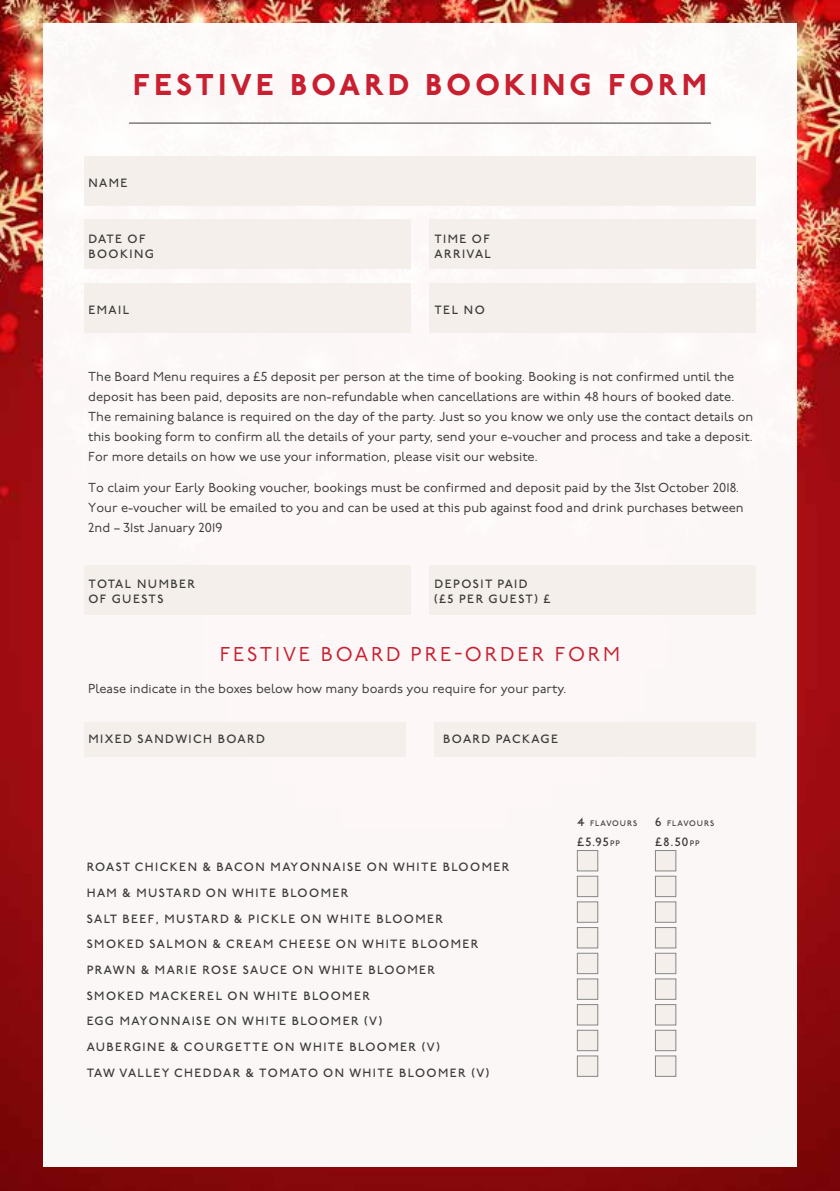
<style>
.page{position:relative;width:840px;height:1191px;background:#fff}
.page>*{position:absolute;margin:0;border:0;box-sizing:border-box;transform-origin:0 0}
.t1{font:800 30px "P22 Underground Pro";letter-spacing:.145em;color:#c82031}
.t2{font:20px "P22 Underground Pro";letter-spacing:.145em;color:#c82031}
.t3{font:13px/20px "P22 Underground Pro";color:#3c3c3b}
.t4{font:500 12px/25.6px "P22 Underground Pro";letter-spacing:.12em;color:#3c3c3b}
.t5{font:500 8px "P22 Underground Pro";letter-spacing:.12em;color:#3c3c3b}
.s1{font-size:12px}
.s2{font-size:8px}
</style>
<div class="page">
<img style="left:0;top:0;width:839px;height:1191px">
<div style="left:43px;top:24px;width:753px;height:1143px;background:#fcf7f7"></div>
<div style="left:84px;top:156px;width:671px;height:49px;background:#f4efea"></div>
<div style="left:84px;top:219px;width:326px;height:50px;background:#f4efea"></div>
<div style="left:84px;top:722px;width:321px;height:35px;background:#f4efea"></div>
<div style="left:434px;top:722px;width:321px;height:35px;background:#f4efea"></div>
<div style="left:84px;top:283px;width:326px;height:49px;background:#f4efea"></div>
<div style="left:84px;top:565px;width:326px;height:49px;background:#f4efea"></div>
<div style="left:429px;top:219px;width:326px;height:50px;background:#f4efea"></div>
<div style="left:429px;top:283px;width:326px;height:49px;background:#f4efea"></div>
<div style="left:429px;top:565px;width:326px;height:49px;background:#f4efea"></div>
<hr style="left:129px;top:123px;width:581px;height:1px;background:#3c3c3b">
<div style="left:576px;top:850px;width:21px;height:21px;background:#f4efea;border:1px solid #878787"></div>
<div style="left:654px;top:850px;width:21px;height:21px;background:#f4efea;border:1px solid #878787"></div>
<div style="left:576px;top:876px;width:21px;height:21px;background:#f4efea;border:1px solid #878787"></div>
<div style="left:654px;top:876px;width:21px;height:21px;background:#f4efea;border:1px solid #878787"></div>
<div style="left:576px;top:901px;width:21px;height:21px;background:#f4efea;border:1px solid #878787"></div>
<div style="left:654px;top:901px;width:21px;height:21px;background:#f4efea;border:1px solid #878787"></div>
<div style="left:576px;top:927px;width:21px;height:21px;background:#f4efea;border:1px solid #878787"></div>
<div style="left:654px;top:927px;width:21px;height:21px;background:#f4efea;border:1px solid #878787"></div>
<div style="left:576px;top:953px;width:21px;height:21px;background:#f4efea;border:1px solid #878787"></div>
<div style="left:654px;top:953px;width:21px;height:21px;background:#f4efea;border:1px solid #878787"></div>
<div style="left:576px;top:978px;width:21px;height:21px;background:#f4efea;border:1px solid #878787"></div>
<div style="left:654px;top:978px;width:21px;height:21px;background:#f4efea;border:1px solid #878787"></div>
<div style="left:576px;top:1004px;width:21px;height:21px;background:#f4efea;border:1px solid #878787"></div>
<div style="left:654px;top:1004px;width:21px;height:21px;background:#f4efea;border:1px solid #878787"></div>
<div style="left:576px;top:1030px;width:21px;height:21px;background:#f4efea;border:1px solid #878787"></div>
<div style="left:654px;top:1030px;width:21px;height:21px;background:#f4efea;border:1px solid #878787"></div>
<div style="left:576px;top:1055px;width:21px;height:21px;background:#f4efea;border:1px solid #878787"></div>
<div style="left:654px;top:1055px;width:21px;height:21px;background:#f4efea;border:1px solid #878787"></div>
<h1 class="t1" style="left:133px;top:62px;width:574px">FESTIVE BOARD BOOKING FORM</h1>
<p class="t4" style="left:88px;top:169px;width:41px">NAME</p>
<p class="t4" style="left:88px;top:231px;width:67px;line-height:14.8px">DATE OF<br>BOOKING</p>
<p class="t4" style="left:88px;top:296px;width:42px">EMAIL</p>
<p class="t4" style="left:434px;top:231px;width:58px;line-height:14.8px">TIME OF<br>ARRIVAL</p>
<p class="t4" style="left:434px;top:296px;width:52px">TEL NO</p>
<p class="t3" style="left:88px;top:366px;width:666px">The Board Menu requires a £5 deposit per person at the time of booking. Booking is not confirmed until the deposit has been paid, deposits are non-refundable when cancellations are within 48 hours of booked date.<br>The remaining balance is required on the day of the party. Just so you know we only use the contact details on this booking form to confirm all the details of your party, send your e-voucher and process and take a deposit.<br>For more details on how we use your information, please visit our website.</p>
<p class="t3" style="left:88px;top:477px;width:656px">To claim your Early Booking voucher, bookings must be confirmed and deposit paid by the 31st October 2018.<br>Your e-voucher will be emailed to you and can be used at this pub against food and drink purchases between<br>2nd – 31st January 2019</p>
<p class="t4" style="left:88px;top:576px;width:108px;line-height:14.8px">TOTAL NUMBER<br>OF GUESTS</p>
<p class="t4" style="left:434px;top:576px;width:118px;line-height:14.8px">DEPOSIT PAID<br>(£5 PER GUEST) £</p>
<h2 class="t2" style="left:220px;top:639px;width:402px">FESTIVE BOARD PRE-ORDER FORM</h2>
<p class="t3" style="left:88px;top:678px;width:479px">Please indicate in the boxes below how many boards you require for your party.</p>
<p class="t4" style="left:88px;top:726px;width:178px">MIXED SANDWICH BOARD</p>
<p class="t4" style="left:443px;top:726px;width:116px">BOARD PACKAGE</p>
<p class="t4" style="left:87px;top:854px;width:424px">ROAST CHICKEN &amp; BACON MAYONNAISE ON WHITE BLOOMER HAM &amp; MUSTARD ON WHITE BLOOMER<br>SALT BEEF, MUSTARD &amp; PICKLE ON WHITE BLOOMER<br>SMOKED SALMON &amp; CREAM CHEESE ON WHITE BLOOMER PRAWN &amp; MARIE ROSE SAUCE ON WHITE BLOOMER<br>SMOKED MACKEREL ON WHITE BLOOMER<br>EGG MAYONNAISE ON WHITE BLOOMER (V)<br>AUBERGINE &amp; COURGETTE ON WHITE BLOOMER (V)<br>TAW VALLEY CHEDDAR &amp; TOMATO ON WHITE BLOOMER (V)</p>
<p class="t5" style="left:576px;top:817px;width:61px"><span class="s1">4</span> FLAVOURS</p>
<p class="t5" style="left:654px;top:817px;width:60px"><span class="s1">6</span> FLAVOURS</p>
<p class="t4" style="left:576px;top:828px;width:45px">£5.95<span class="s2">PP</span></p>
<p class="t4" style="left:654px;top:828px;width:46px">£8.50<span class="s2">PP</span></p>
</div>
